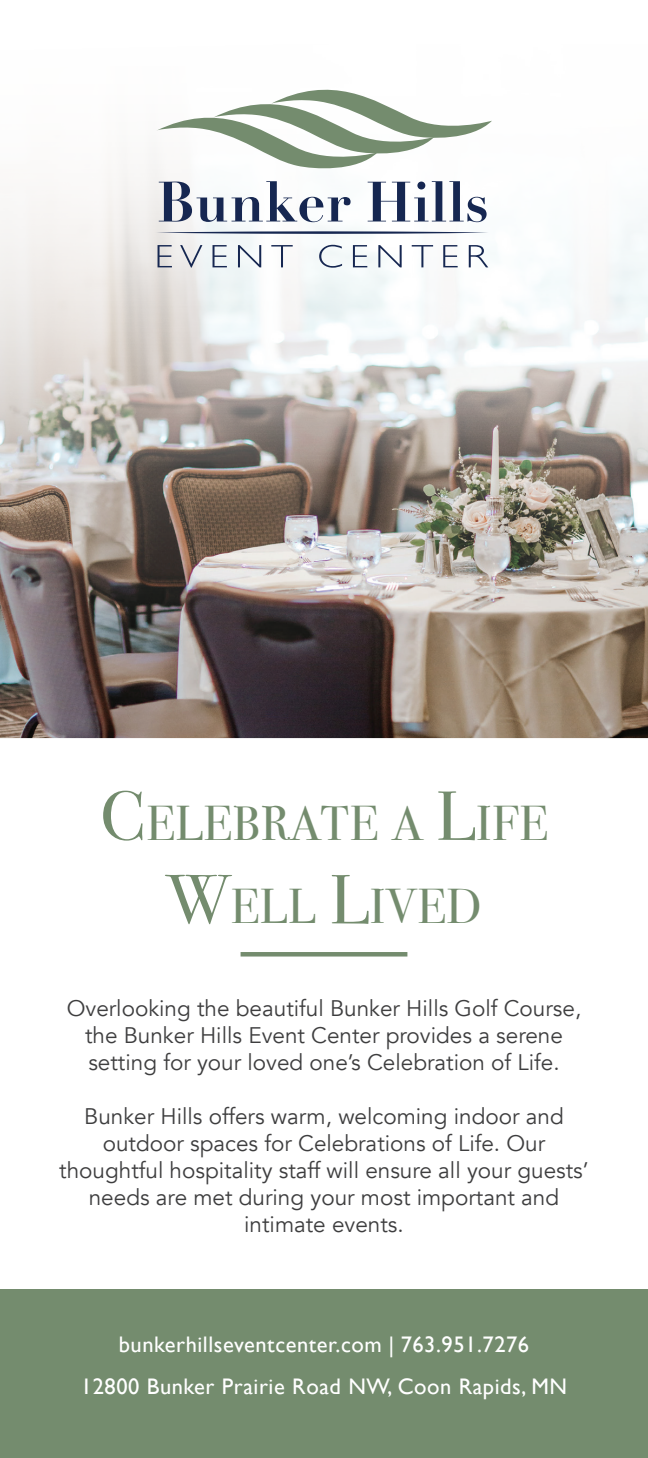
<style>
.page{position:relative;width:648px;height:1458px;background:#fff}
.page>*{position:absolute;margin:0;border:0;box-sizing:border-box;transform-origin:0 0}
.t1{font:48.82px/83.5px "Bodoni Svty Two ITCTT";letter-spacing:.015em;color:#748c6e;text-align:center}
.t2{font:22.5px/27px "Avenir";color:#3e3e3f;text-align:center}
.t3{font:22.5px/42.8px "Gill Sans";letter-spacing:.025em;color:#fff;text-align:center}
.s1{font-size:69.75px}
</style>
<div class="page">
<div style="left:0;top:1290px;width:648px;height:168px;background:#748c6e"></div>
<img style="left:0;top:153px;width:648px;height:586px">
<div style="left:241px;top:952px;width:166px;height:5px;background:#748c6e"></div>
<svg style="left:158px;top:245px;width:14px;height:22px"></svg>
<svg style="left:180px;top:245px;width:22px;height:23px"></svg>
<svg style="left:213px;top:245px;width:14px;height:22px"></svg>
<svg style="left:238px;top:245px;width:23px;height:22px"></svg>
<svg style="left:271px;top:245px;width:22px;height:22px"></svg>
<svg style="left:319px;top:245px;width:23px;height:23px"></svg>
<svg style="left:353px;top:245px;width:14px;height:22px"></svg>
<svg style="left:378px;top:245px;width:24px;height:22px"></svg>
<svg style="left:412px;top:245px;width:21px;height:22px"></svg>
<svg style="left:443px;top:245px;width:15px;height:22px"></svg>
<svg style="left:469px;top:245px;width:19px;height:22px"></svg>
<svg style="left:159px;top:181px;width:192px;height:41px"></svg>
<svg style="left:368px;top:181px;width:119px;height:41px"></svg>
<svg style="left:156px;top:231px;width:333px;height:3px"></svg>
<svg style="left:156px;top:89px;width:336px;height:83px"></svg>
<h1 class="t1" style="left:100px;top:776px;width:449px"><span class="s1">C</span>ELEBRATE A <span class="s1">L</span>IFE<br><span class="s1">W</span>ELL <span class="s1">L</span>IVED</h1>
<p class="t2" style="left:67px;top:995px;width:516px">Overlooking the beautiful Bunker Hills Golf Course, the Bunker Hills Event Center provides a serene setting for your loved one’s Celebration of Life.</p>
<p class="t2" style="left:59px;top:1103px;width:531px">Bunker Hills offers warm, welcoming indoor and outdoor spaces for Celebrations of Life. Our thoughtful hospitality staff will ensure all your guests’ needs are met during your most important and intimate events.</p>
<p class="t3" style="left:81px;top:1322px;width:488px">bunkerhillseventcenter.com | 763.951.7276<br>12800 Bunker Prairie Road NW, Coon Rapids, MN</p>
</div>
